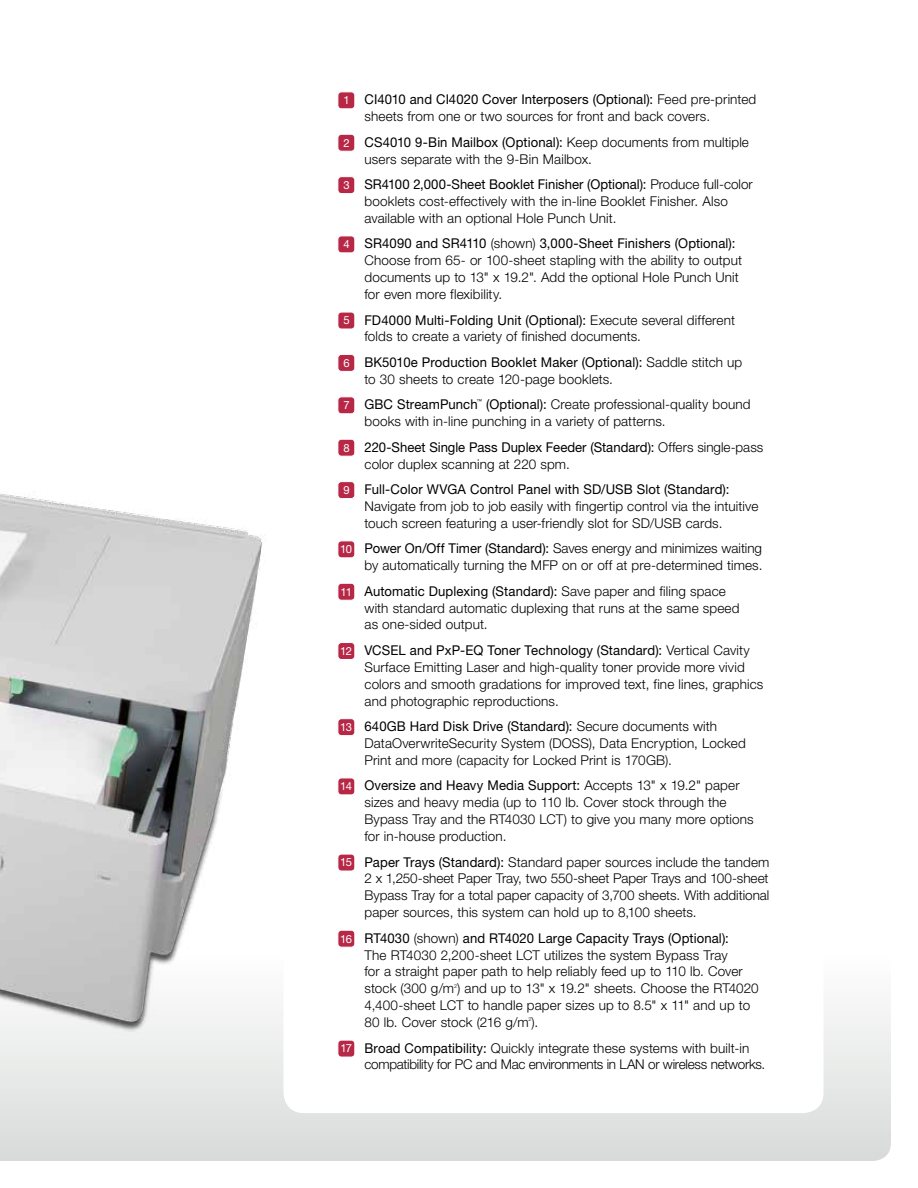
<style>
.page{position:relative;width:918px;height:1188px;background:#fff}
.page>*{position:absolute;margin:0;border:0;box-sizing:border-box;transform-origin:0 0}
.t1{font:300 13.5px/16.8px "Helvetica Neue LT Std";letter-spacing:.01em;color:#000}
.t2{font:300 13.5px/16.8px "Helvetica Neue LT Std";letter-spacing:-.015em;color:#000}
.t3{font:13.5px "Helvetica Neue LT Std";letter-spacing:.01em;color:#000}
.t4{font:300 5.4px "Helvetica Neue LT Std";color:#000}
.t5{font:5.4px "Helvetica Neue LT Std";color:#000}
.s1{font-weight:400;font-size:11.25px;color:#fff}
.s2{font-weight:400}
.s3{font-size:11.25px;color:#fff}
</style>
<div class="page">
<svg style="left:0;top:1007px;width:891px;height:154px;background:#e0e2e0"></svg>
<img style="left:0;top:491px;width:284px;height:569px">
<div style="left:284px;top:68px;width:540px;height:1045px;background:#fff;border-radius:20px"></div>
<div style="left:338px;top:92px;width:17px;height:17px;background:#b72847;border-radius:4px"></div>
<div style="left:338px;top:91px;width:17px;height:18px;border:1px solid #fff;border-radius:4px"></div>
<div style="left:338px;top:134px;width:17px;height:17px;background:#b72847;border-radius:4px"></div>
<div style="left:338px;top:134px;width:17px;height:18px;border:1px solid #fff;border-radius:4px"></div>
<div style="left:338px;top:177px;width:17px;height:17px;background:#b72847;border-radius:4px"></div>
<div style="left:338px;top:176px;width:17px;height:18px;border:1px solid #fff;border-radius:4px"></div>
<div style="left:338px;top:236px;width:17px;height:17px;background:#b72847;border-radius:4px"></div>
<div style="left:338px;top:236px;width:17px;height:17px;border:1px solid #fff;border-radius:4px"></div>
<div style="left:338px;top:312px;width:17px;height:17px;background:#b72847;border-radius:4px"></div>
<div style="left:338px;top:312px;width:17px;height:17px;border:1px solid #fff;border-radius:4px"></div>
<div style="left:338px;top:354px;width:17px;height:17px;background:#b72847;border-radius:4px"></div>
<div style="left:338px;top:354px;width:17px;height:18px;border:1px solid #fff;border-radius:4px"></div>
<div style="left:338px;top:397px;width:17px;height:17px;background:#b72847;border-radius:4px"></div>
<div style="left:338px;top:396px;width:17px;height:18px;border:1px solid #fff;border-radius:4px"></div>
<div style="left:338px;top:439px;width:17px;height:17px;background:#b72847;border-radius:4px"></div>
<div style="left:338px;top:439px;width:17px;height:18px;border:1px solid #fff;border-radius:4px"></div>
<div style="left:338px;top:482px;width:17px;height:17px;background:#b72847;border-radius:4px"></div>
<div style="left:338px;top:481px;width:17px;height:18px;border:1px solid #fff;border-radius:4px"></div>
<div style="left:338px;top:541px;width:17px;height:17px;background:#b72847;border-radius:4px"></div>
<div style="left:338px;top:541px;width:17px;height:17px;border:1px solid #fff;border-radius:4px"></div>
<div style="left:338px;top:583px;width:17px;height:17px;background:#b72847;border-radius:4px"></div>
<div style="left:338px;top:583px;width:17px;height:18px;border:1px solid #fff;border-radius:4px"></div>
<div style="left:338px;top:643px;width:17px;height:16px;background:#b72847;border-radius:4px"></div>
<div style="left:338px;top:642px;width:17px;height:18px;border:1px solid #fff;border-radius:4px"></div>
<div style="left:338px;top:719px;width:17px;height:17px;background:#b72847;border-radius:4px"></div>
<div style="left:338px;top:718px;width:17px;height:18px;border:1px solid #fff;border-radius:4px"></div>
<div style="left:338px;top:778px;width:17px;height:17px;background:#b72847;border-radius:4px"></div>
<div style="left:338px;top:778px;width:17px;height:17px;border:1px solid #fff;border-radius:4px"></div>
<div style="left:338px;top:854px;width:17px;height:17px;background:#b72847;border-radius:4px"></div>
<div style="left:338px;top:854px;width:17px;height:17px;border:1px solid #fff;border-radius:4px"></div>
<div style="left:338px;top:930px;width:17px;height:17px;background:#b72847;border-radius:4px"></div>
<div style="left:338px;top:930px;width:17px;height:18px;border:1px solid #fff;border-radius:4px"></div>
<div style="left:338px;top:1040px;width:17px;height:17px;background:#b72847;border-radius:4px"></div>
<div style="left:338px;top:1040px;width:17px;height:17px;border:1px solid #fff;border-radius:4px"></div>
<p class="t1" style="left:365px;top:91px;width:393px;text-indent:-21px"><span class="s1">1</span> <span class="s2">CI4010 and CI4020 Cover Interposers (Optional):</span> Feed pre-printed sheets from one or two sources for front and back covers.</p>
<p class="t1" style="left:364px;top:133px;width:386px;text-indent:-21px"><span class="s1">2</span> <span class="s2">CS4010 9-Bin Mailbox (Optional):</span> Keep documents from multiple users separate with the 9-Bin Mailbox.</p>
<p class="t1" style="left:365px;top:176px;width:390px;text-indent:-21px"><span class="s1">3</span> <span class="s2">SR4100 2,000-Sheet Booklet Finisher (Optional):</span> Produce full-color booklets cost-effectively with the in-line Booklet Finisher. Also available with an optional Hole Punch Unit.</p>
<p class="t1" style="left:365px;top:235px;width:379px;text-indent:-21px"><span class="s1">4</span> <span class="s2">SR4090 and SR4110</span> (shown) <span class="s2">3,000-Sheet Finishers (Optional):<br></span>Choose from 65- or 100-sheet stapling with the ability to output documents up to 13" x 19.2". Add the optional Hole Punch Unit for even more flexibility.</p>
<p class="t1" style="left:365px;top:311px;width:372px;text-indent:-21px"><span class="s1">5</span> <span class="s2">FD4000 Multi-Folding Unit (Optional):</span> Execute several different folds to create a variety of finished documents.</p>
<p class="t1" style="left:364px;top:353px;width:379px;text-indent:-21px"><span class="s1">6</span> <span class="s2">BK5010e Production Booklet Maker (Optional):</span> Saddle stitch up to 30 sheets to create 120-page booklets.</p>
<p class="t3" style="left:344px;top:396px;width:136px"><span class="s3">7</span> GBC StreamPunch</p>
<p class="t5" style="left:477px;top:398px;width:7px">™</p>
<p class="t1" style="left:364px;top:396px;width:388px;text-indent:122px"><span class="s2">(Optional):</span> Create professional-quality bound books with in-line punching in a variety of patterns.</p>
<p class="t1" style="left:364px;top:438px;width:400px;text-indent:-21px"><span class="s1">8</span> <span class="s2">220-Sheet Single Pass Duplex Feeder (Standard):</span> Offers single-pass color duplex scanning at 220 spm.</p>
<p class="t1" style="left:365px;top:481px;width:395px;text-indent:-21px"><span class="s1">9</span> <span class="s2">Full-Color WVGA Control Panel with SD/USB Slot (Standard):<br></span>Navigate from job to job easily with fingertip control via the intuitive touch screen featuring a user-friendly slot for SD/USB cards.</p>
<p class="t1" style="left:340px;top:540px;width:424px;text-align:right"><span class="s1">10</span> <span class="s2">Power On/Off Timer (Standard):</span> Saves energy and minimizes waiting by automatically turning the MFP on or off at pre-determined times.</p>
<p class="t1" style="left:365px;top:582px;width:377px;text-indent:-24px"><span class="s1">11</span> <span class="s2">Automatic Duplexing (Standard):</span> Save paper and filing space with standard automatic duplexing that runs at the same speed as one-sided output.</p>
<p class="t1" style="left:365px;top:642px;width:400px;text-indent:-24px"><span class="s1">12</span> <span class="s2">VCSEL and PxP-EQ Toner Technology (Standard):</span> Vertical Cavity Surface Emitting Laser and high-quality toner provide more vivid colors and smooth gradations for improved text, fine lines, graphics and photographic reproductions.</p>
<p class="t1" style="left:364px;top:718px;width:383px;text-indent:-24px"><span class="s1">13</span> <span class="s2">640GB Hard Disk Drive (Standard):</span> Secure documents with<br>DataOverwriteSecurity System (DOSS), Data Encryption, Locked<br>Print and more (capacity for Locked Print is 170GB).</p>
<p class="t1" style="left:364px;top:777px;width:391px;text-indent:-24px"><span class="s1">14</span> <span class="s2">Oversize and Heavy Media Support:</span> Accepts 13" x 19.2" paper sizes and heavy media (up to 110 lb. Cover stock through the Bypass Tray and the RT4030 LCT) to give you many more options for in-house production.</p>
<p class="t1" style="left:364px;top:853px;width:406px;text-align:justify;text-indent:-24px"><span class="s1">15</span> <span class="s2">Paper Trays (Standard):</span> Standard paper sources include the tandem 2 x 1,250-sheet Paper Tray, two 550-sheet Paper Trays and 100-sheet Bypass Tray for a total paper capacity of 3,700 sheets. With additional paper sources, this system can hold up to 8,100 sheets.</p>
<p class="t1" style="left:364px;top:929px;width:396px;text-indent:-24px"><span class="s1">16</span> <span class="s2">RT4030</span> (shown) <span class="s2">and RT4020 Large Capacity Trays (Optional):<br></span>The RT4030 2,200-sheet LCT utilizes the system Bypass Tray<br>for a straight paper path to help reliably feed up to 110 lb. Cover stock (300 g/m ) and up to 13" x 19.2" sheets. Choose the RT4020</p>
<p class="t4" style="left:454px;top:982px;width:5px">2</p>
<p class="t1" style="left:364px;top:997px;width:387px">4,400-sheet LCT to handle paper sizes up to 8.5" x 11" and up to<br>80 lb. Cover stock (216 g/m ).</p>
<p class="t4" style="left:529px;top:1016px;width:5px">2</p>
<p class="t2" style="left:364px;top:1039px;width:402px;text-indent:-24px"><span class="s1">17</span> <span class="s2">Broad Compatibility:</span> Quickly integrate these systems with built-in compatibility for PC and Mac environments in LAN or wireless networks.</p>
</div>
